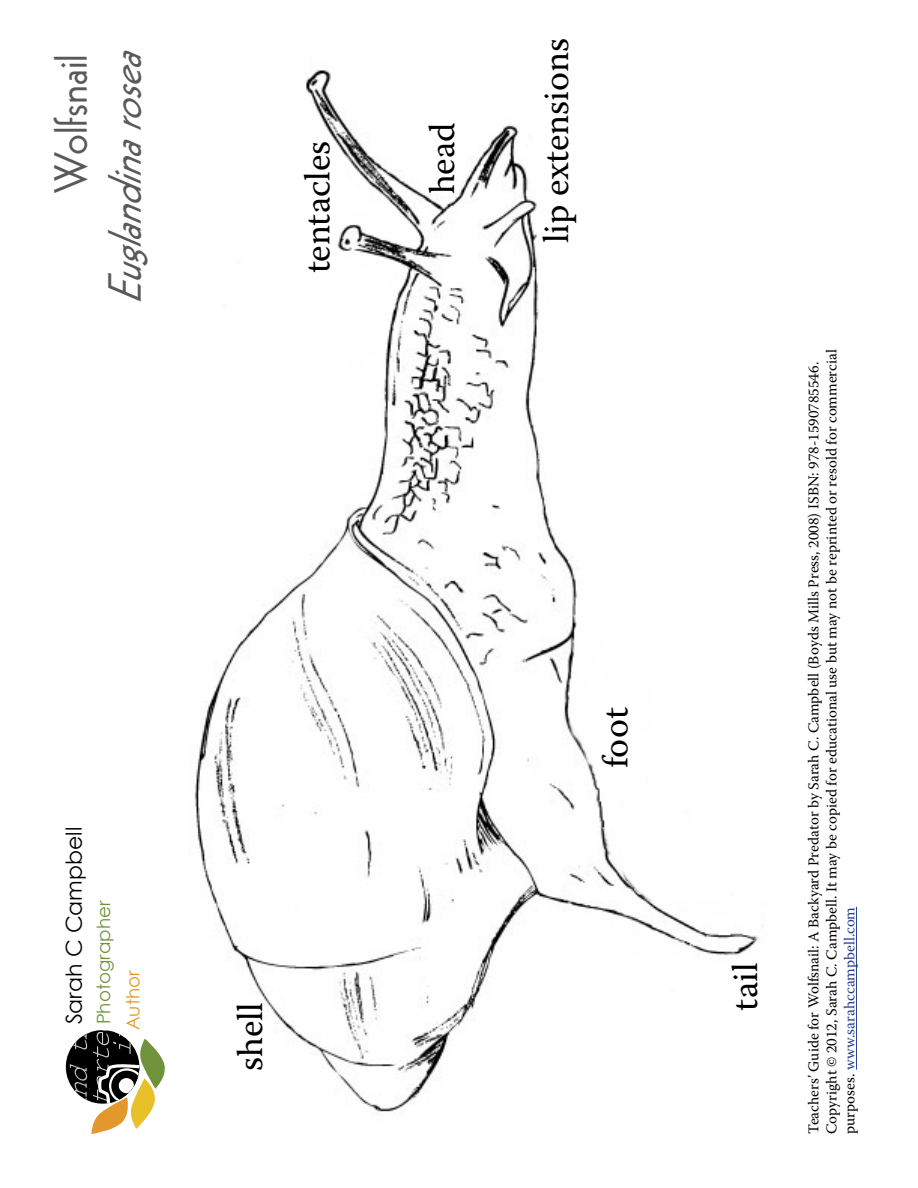
<style>
.page{position:relative;width:918px;height:1188px;background:#fff}
.page>*{position:absolute;margin:0;border:0;box-sizing:border-box;transform-origin:0 0}
.t1{font:italic 45px "Kabel LT Std";color:#58595b}
.t2{font:45px "Kabel LT Std";color:#58595b}
.t3{font:36px "Warnock Pro";color:#000}
.t4{font:21.9px "Century Gothic";color:#000}
.t5{font:18.3px "Century Gothic";color:#6f923b}
.t6{font:18.3px "Century Gothic";color:#e2982c}
.t7{font:15px/18px "Warnock Pro";color:#000}
.s1{color:#25408f}
</style>
<div class="page">
<img style="left:194px;top:70px;width:569px;height:1044px">
<svg style="left:70px;top:1030px;width:95px;height:104px"></svg>
<hr style="left:856px;top:907px;width:1px;height:163px;background:#25408f">
<h1 class="t2" style="left:45px;top:193px;width:140px;rotate:-90deg">Wolfsnail</h1>
<h1 class="t1" style="left:99px;top:304px;width:274px;rotate:-90deg">Euglandinarosea</h1>
<h2 class="t3" style="left:296px;top:273px;width:134px;rotate:-90deg">tentacles</h2>
<h2 class="t3" style="left:421px;top:194px;width:74px;rotate:-90deg">head</h2>
<h2 class="t3" style="left:535px;top:243px;width:206px;rotate:-90deg">lip extensions</h2>
<h3 class="t4" style="left:59px;top:1024px;width:199px;rotate:-90deg">Sarah C Campbell</h3>
<p class="t5" style="left:91px;top:1024px;width:125px;rotate:-90deg">Photographer</p>
<p class="t6" style="left:120px;top:1030px;width:61px;rotate:-90deg">Author</p>
<h2 class="t3" style="left:229px;top:1071px;width:70px;rotate:-90deg">shell</h2>
<h2 class="t3" style="left:594px;top:768px;width:62px;rotate:-90deg">foot</h2>
<h2 class="t3" style="left:724px;top:1011px;width:49px;rotate:-90deg">tail</h2>
<p class="t7" style="left:804px;top:1134px;width:786px;rotate:-90deg">Teachers’ Guide for Wolfsnail: A Backyard Predator by Sarah C. Campbell (Boyds Mills Press, 2008) ISBN: 978-1590785546.<br>Copyright © 2012, Sarah C. Campbell. It may be copied for educational use but may not be reprinted or resold for commercial purposes. <span class="s1">www.sarahccampbell.com</span></p>
</div>
